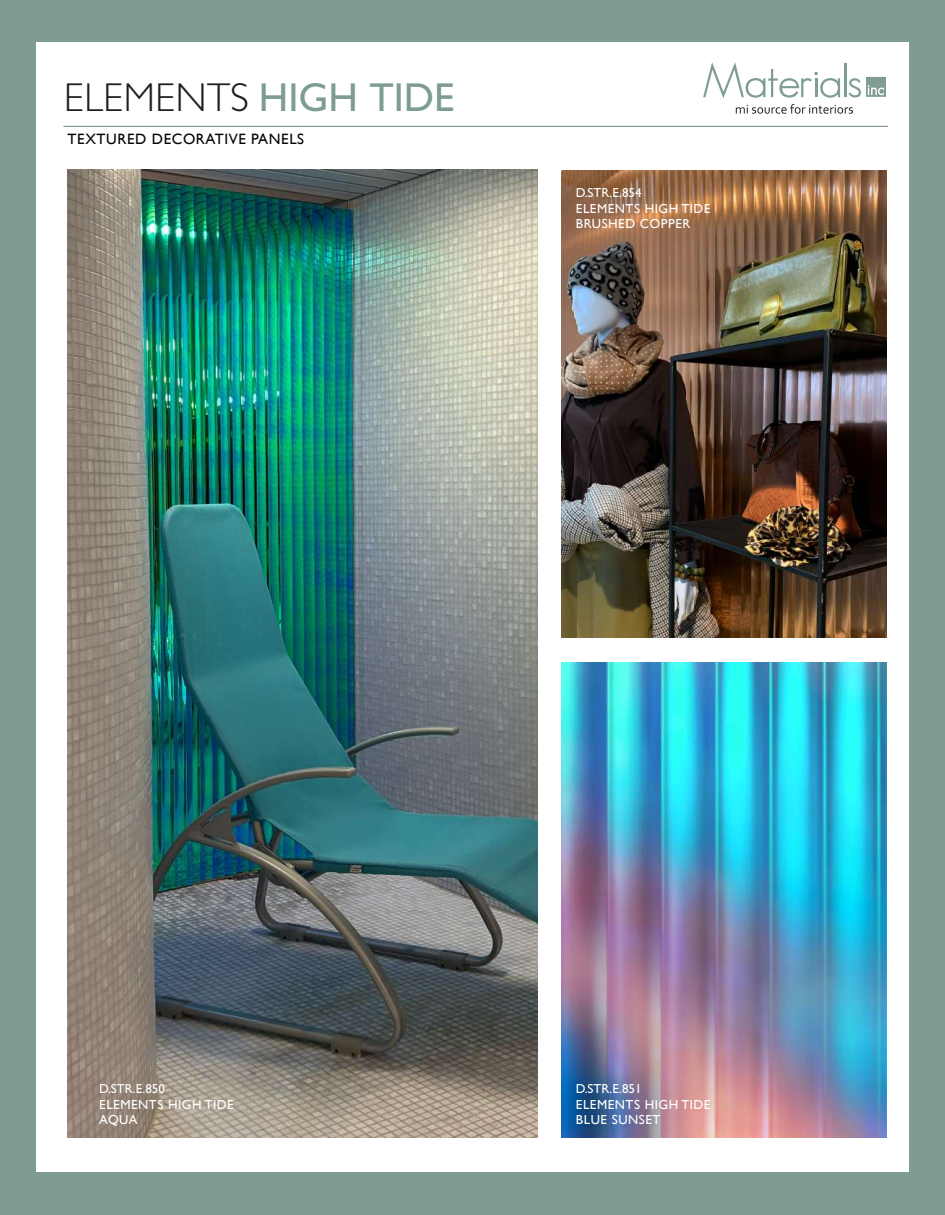
<style>
.page{position:relative;width:945px;height:1215px;background:#7e9c91}
.page>*{position:absolute;margin:0;border:0;box-sizing:border-box;transform-origin:0 0}
.t1{font:300 40.5px "Gill Sans";color:#231f20}
.t2{font:15px "Gill Sans";letter-spacing:.04em;color:#040503}
.t3{font:13.05px/15.8px "Gill Sans";letter-spacing:.04em;color:#fff}
.t4{font:500 13.05px "Gill Sans";color:#fff}
.s1{font-weight:500;color:#7e9c91}
</style>
<div class="page">
<div style="left:36px;top:43px;width:873px;height:1129px;background:#fff"></div>
<div style="left:63px;top:126px;width:825px;height:1px;border:1px solid #7e9c90"></div>
<img style="left:68px;top:169px;width:469px;height:968px">
<img style="left:562px;top:170px;width:324px;height:468px">
<img style="left:562px;top:663px;width:324px;height:474px">
<svg style="left:703px;top:62px;width:137px;height:36px"></svg>
<hr style="left:844px;top:63px;width:2px;height:34px;background:#7f9d91">
<svg style="left:736px;top:104px;width:117px;height:10px"></svg>
<svg style="left:849px;top:77px;width:37px;height:20px"></svg>
<h1 class="t1" style="left:64px;top:74px;width:393px">ELEMENTS <span class="s1">HIGH TIDE</span></h1>
<p class="t2" style="left:68px;top:130px;width:238px">TEXTURED DECORATIVE PANELS</p>
<p class="t4" style="left:576px;top:185px;width:67px">D.STR.E.854</p>
<p class="t3" style="left:576px;top:200px;width:136px">ELEMENTS HIGH TIDE<br>BRUSHED COPPER</p>
<p class="t4" style="left:99px;top:1081px;width:67px">D.STR.E.850</p>
<p class="t3" style="left:99px;top:1096px;width:136px">ELEMENTS HIGH TIDE<br>AQUA</p>
<p class="t4" style="left:576px;top:1081px;width:67px">D.STR.E.851</p>
<p class="t3" style="left:576px;top:1096px;width:136px">ELEMENTS HIGH TIDE<br>BLUE SUNSET</p>
</div>
